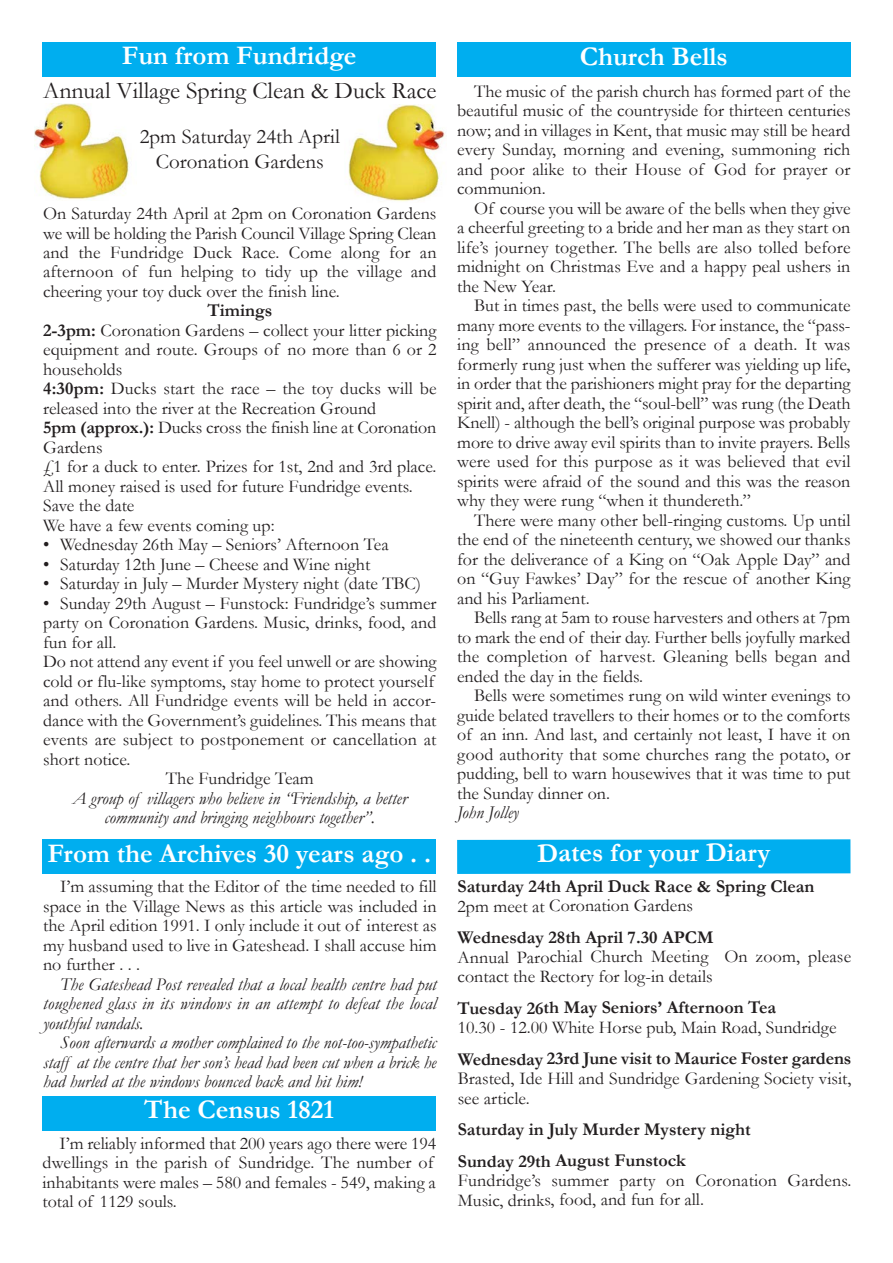
<style>
.page{position:relative;width:893px;height:1263px;background:#fff}
.page>*{position:absolute;margin:0;border:0;box-sizing:border-box;transform-origin:0 0}
.t1{font:700 27px "Garamond";color:#fff}
.t2{font:24px "Garamond";color:#231f20}
.t3{font:21px/25.2px "Garamond";color:#231f20;text-align:center}
.t4{font:18px/19.5px "Garamond";color:#231f20;text-align:justify}
.t5{font:italic 18px/19.5px "Garamond";color:#231f20;text-align:justify}
.t6{font:700 18px/31.5px "Garamond";color:#231f20}
.s1{font-weight:700}
</style>
<div class="page">
<div style="left:43px;top:43px;width:393px;height:34px;background:#00aeef"></div>
<div style="left:457px;top:43px;width:393px;height:34px;background:#00aeef"></div>
<img style="left:34px;top:103px;width:95px;height:97px">
<img style="left:348px;top:105px;width:97px;height:97px">
<div style="left:43px;top:840px;width:393px;height:34px;background:#00aeef"></div>
<div style="left:43px;top:1096px;width:393px;height:34px;background:#00aeef"></div>
<div style="left:457px;top:839px;width:393px;height:35px;background:#00aeef"></div>
<h1 class="t1" style="left:122px;top:41px;width:236px">Fun from Fundridge</h1>
<h2 class="t2" style="left:43px;top:77px;width:395px">Annual Village Spring Clean &amp; Duck Race</h2>
<p class="t3" style="left:140px;top:124px;width:202px">2pm Saturday 24th April<br>Coronation Gardens</p>
<p class="t4" style="left:43px;top:204px;width:395px">On Saturday 24th April at 2pm on Coronation Gardens we will be holding the Parish Council Village Spring Clean and the Fundridge Duck Race. Come along for an afternoon of fun helping to tidy up the village and cheering your toy duck over the finish line.</p>
<p class="t4" style="left:43px;top:301px;width:395px;text-align:left;text-indent:164px"><span class="s1">Timings<br>2-3pm:</span> Coronation Gardens – collect your litter picking equipment and route. Groups of no more than 6 or 2 households<br><span class="s1">4:30pm:</span> Ducks start the race – the toy ducks will be released into the river at the Recreation Ground<br><span class="s1">5pm (approx.):</span> Ducks cross the finish line at Coronation Gardens<br>£1 for a duck to enter. Prizes for 1st, 2nd and 3rd place.<br>All money raised is used for future Fundridge events.<br>Save the date<br>We have a few events coming up:</p>
<p class="t4" style="left:43px;top:535px;width:347px">• Wednesday 26th May – Seniors’ Afternoon Tea</p>
<p class="t4" style="left:43px;top:555px;width:329px">• Saturday 12th June – Cheese and Wine night</p>
<p class="t4" style="left:43px;top:574px;width:379px">• Saturday in July – Murder Mystery night (date TBC)</p>
<p class="t4" style="left:43px;top:594px;width:395px">• Sunday 29th August – Funstock: Fundridge’s summer</p>
<p class="t4" style="left:43px;top:613px;width:395px">party on Coronation Gardens. Music, drinks, food, and</p>
<p class="t4" style="left:43px;top:633px;width:75px">fun for all.</p>
<p class="t4" style="left:43px;top:652px;width:395px">Do not attend any event if you feel unwell or are showing</p>
<p class="t4" style="left:43px;top:672px;width:393px">cold or flu-like symptoms, stay home to protect yourself</p>
<p class="t4" style="left:43px;top:691px;width:395px">and others. All Fundridge events will be held in accor-</p>
<p class="t4" style="left:43px;top:711px;width:395px">dance with the Government’s guidelines. This means that</p>
<p class="t4" style="left:43px;top:730px;width:395px">events are subject to postponement or cancellation at</p>
<p class="t4" style="left:43px;top:750px;width:89px">short notice.</p>
<p class="t4" style="left:166px;top:769px;width:149px">The Fundridge Team</p>
<p class="t5" style="left:72px;top:789px;width:336px;text-align:center">A group of villagers who believe in “Friendship, a better community and bringing neighbours together”.</p>
<h1 class="t1" style="left:47px;top:838px;width:385px">From the Archives 30 years ago . .</h1>
<p class="t4" style="left:43px;top:877px;width:395px;text-indent:17px">I’m assuming that the Editor of the time needed to fill space in the Village News as this article was included in the April edition 1991. I only include it out of interest as my husband used to live in Gateshead. I shall accuse him no further . . .</p>
<p class="t5" style="left:43px;top:974px;width:395px;text-indent:17px">The Gateshead Post revealed that a local health centre had put toughened glass in its windows in an attempt to defeat the local youthful vandals.</p>
<p class="t5" style="left:43px;top:1033px;width:395px;text-indent:17px">Soon afterwards a mother complained to the not-too-sympathetic staff at the centre that her son’s head had been cut when a brick he had hurled at the windows bounced back and hit him!</p>
<h1 class="t1" style="left:144px;top:1095px;width:191px">The Census 1821</h1>
<p class="t4" style="left:43px;top:1134px;width:395px;text-align:left;text-indent:17px">I’m reliably informed that 200 years ago there were 194 dwellings in the parish of Sundridge. The number of inhabitants were males – 580 and females - 549, making a total of 1129 souls.</p>
<h1 class="t1" style="left:580px;top:42px;width:149px">Church Bells</h1>
<p class="t4" style="left:457px;top:82px;width:395px;text-indent:17px">The music of the parish church has formed part of the beautiful music of the countryside for thirteen centuries now; and in villages in Kent, that music may still be heard every Sunday, morning and evening, summoning rich and poor alike to their House of God for prayer or communion.</p>
<p class="t4" style="left:457px;top:199px;width:395px;text-indent:17px">Of course you will be aware of the bells when they give a cheerful greeting to a bride and her man as they start on life’s journey together. The bells are also tolled before midnight on Christmas Eve and a happy peal ushers in the New Year.</p>
<p class="t4" style="left:457px;top:296px;width:395px;text-indent:17px">But in times past, the bells were used to communicate many more events to the villagers. For instance, the “pass&shy;ing bell” announced the presence of a death. It was formerly rung just when the sufferer was yielding up life, in order that the parishioners might pray for the departing spirit and, after death, the “soul-bell” was rung (the Death Knell) - although the bell’s original purpose was probably more to drive away evil spirits than to invite prayers. Bells were used for this purpose as it was believed that evil spirits were afraid of the sound and this was the reason why they were rung “when it thundereth.”</p>
<p class="t4" style="left:457px;top:511px;width:395px;text-indent:17px">There were many other bell-ringing customs. Up until the end of the nineteenth century, we showed our thanks for the deliverance of a King on “Oak Apple Day” and on “Guy Fawkes’ Day” for the rescue of another King and his Parliament.</p>
<p class="t4" style="left:457px;top:608px;width:395px;text-indent:17px">Bells rang at 5am to rouse harvesters and others at 7pm to mark the end of their day. Further bells joyfully marked the completion of harvest. Gleaning bells began and ended the day in the fields.</p>
<p class="t4" style="left:457px;top:686px;width:395px;text-indent:17px">Bells were sometimes rung on wild winter evenings to guide belated travellers to their homes or to the comforts of an inn. And last, and certainly not least, I have it on good authority that some churches rang the potato, or pudding, bell to warn housewives that it was time to put the Sunday dinner on.</p>
<p class="t5" style="left:457px;top:803px;width:63px">John Jolley</p>
<h1 class="t1" style="left:537px;top:838px;width:235px">Dates for your Diary</h1>
<p class="t6" style="left:457px;top:871px;width:358px">Saturday 24th April Duck Race &amp; Spring Clean</p>
<p class="t4" style="left:458px;top:896px;width:237px">2pm meet at Coronation Gardens</p>
<p class="t6" style="left:458px;top:922px;width:258px">Wednesday 28th April 7.30 APCM</p>
<p class="t4" style="left:458px;top:947px;width:395px">Annual Parochial Church Meeting On zoom, please contact the Rectory for log-in details</p>
<p class="t6" style="left:458px;top:992px;width:320px">Tuesday 26th May Seniors’ Afternoon Tea</p>
<p class="t4" style="left:458px;top:1018px;width:380px">10.30 - 12.00 White Horse pub, Main Road, Sundridge</p>
<p class="t6" style="left:458px;top:1043px;width:395px">Wednesday 23rd June visit to Maurice Foster gardens</p>
<p class="t4" style="left:458px;top:1069px;width:395px">Brasted, Ide Hill and Sundridge Gardening Society visit, see article.</p>
<p class="t6" style="left:458px;top:1114px;width:295px">Saturday in July Murder Mystery night<br>Sunday 29th August Funstock</p>
<p class="t4" style="left:458px;top:1171px;width:395px">Fundridge’s summer party on Coronation Gardens.<br>Music, drinks, food, and fun for all.</p>
</div>
